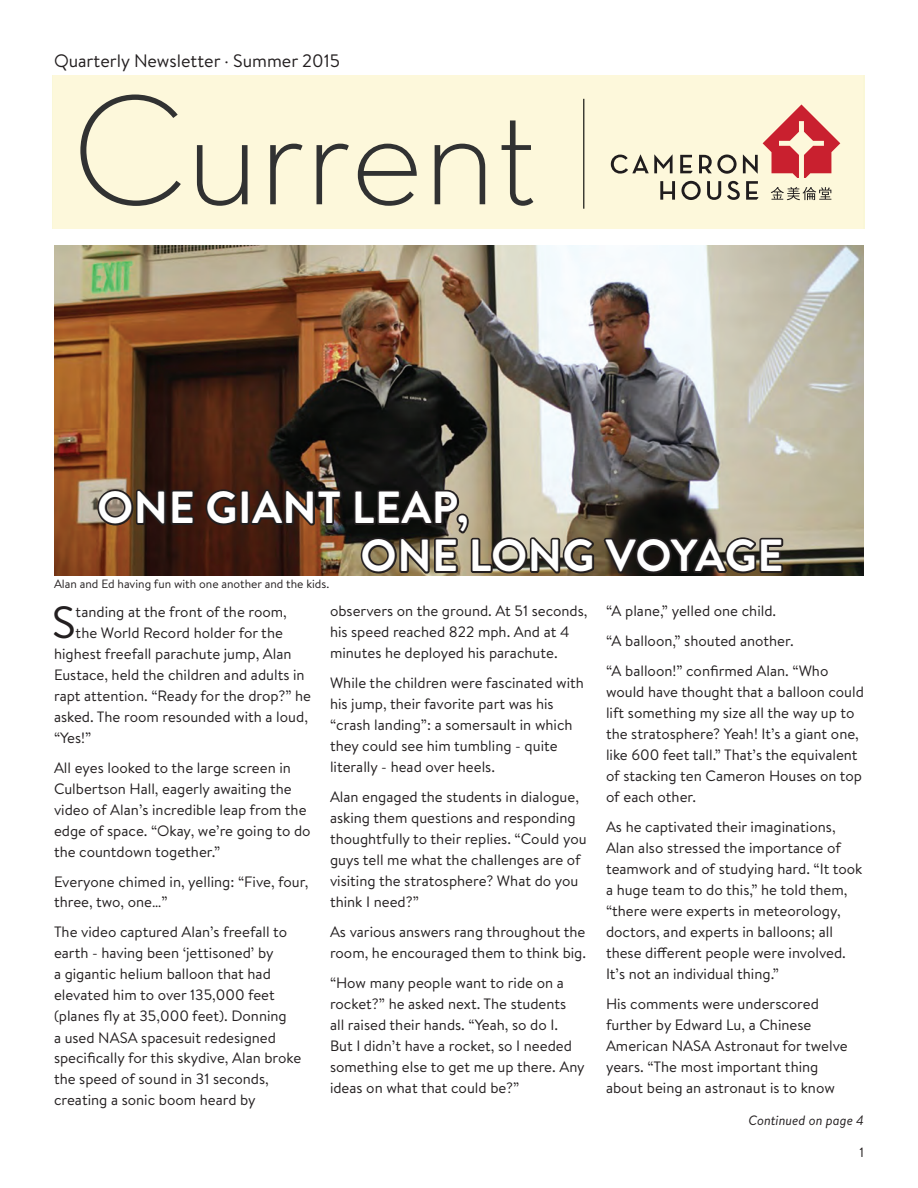
<style>
.page{position:relative;width:918px;height:1188px;background:#fff}
.page>*{position:absolute;margin:0;border:0;box-sizing:border-box;transform-origin:0 0}
.t1{font:700 45px/48px "Brandon Text";letter-spacing:.01em;color:#fff}
.t2{font:45px "Brandon Text";color:#231f20}
.t3{font:18px "Brandon Text";color:#231f20}
.t4{font:15px/21px "Brandon Text";color:#231f20}
.t5{font:italic 13.5px "Brandon Text";color:#231f20}
.t6{font:13.5px "Brandon Text";color:#231f20}
.t7{font:12px "Brandon Text";color:#231f20}
</style>
<div class="page">
<div style="left:53px;top:76px;width:810px;height:153px;background:#fdf8db"></div>
<hr style="left:583px;top:99px;width:1px;height:110px;background:#040503">
<svg style="left:80px;top:95px;width:101px;height:111px"></svg>
<svg style="left:197px;top:145px;width:51px;height:61px"></svg>
<svg style="left:270px;top:144px;width:33px;height:60px"></svg>
<svg style="left:317px;top:144px;width:32px;height:60px"></svg>
<svg style="left:358px;top:144px;width:59px;height:62px"></svg>
<svg style="left:435px;top:144px;width:50px;height:60px"></svg>
<svg style="left:502px;top:120px;width:31px;height:86px"></svg>
<svg style="left:611px;top:104px;width:229px;height:96px"></svg>
<img style="left:54px;top:245px;width:810px;height:331px">
<svg style="left:95px;top:487px;width:101px;height:40px"></svg>
<svg style="left:204px;top:487px;width:36px;height:40px"></svg>
<div style="left:240px;top:490px;width:10px;height:35px;border:4px solid #231f20"></div>
<svg style="left:247px;top:487px;width:97px;height:41px"></svg>
<svg style="left:352px;top:487px;width:433px;height:89px"></svg>
<p class="t3" style="left:54px;top:48px;width:288px">Quarterly Newsletter · Summer 2015</p>
<h1 class="t1" style="left:361px;top:483px;width:165px;text-indent:-263px">ONE GIANT LEAP,<br>ONE LONG</h1>
<p class="t7" style="left:54px;top:576px;width:277px">Alan and Ed having fun with one another and the kids.</p>
<h1 class="t2" style="left:52px;top:591px;width:25px">S</h1>
<p class="t4" style="left:76px;top:600px;width:213px">tanding at the front of the room,</p>
<p class="t4" style="left:76px;top:621px;width:209px">the World Record holder for the</p>
<p class="t4" style="left:54px;top:642px;width:239px">highest freefall parachute jump, Alan</p>
<p class="t4" style="left:54px;top:663px;width:252px">Eustace, held the children and adults in</p>
<p class="t4" style="left:54px;top:684px;width:259px">rapt attention. “Ready for the drop?” he</p>
<p class="t4" style="left:54px;top:705px;width:256px">asked. The room resounded with a loud,</p>
<p class="t4" style="left:54px;top:726px;width:39px">“Yes!”</p>
<p class="t4" style="left:54px;top:756px;width:258px">All eyes looked to the large screen in Culbertson Hall, eagerly awaiting the video of Alan’s incredible leap from the edge of space. “Okay, we’re going to do the countdown together.”</p>
<p class="t4" style="left:54px;top:870px;width:256px">Everyone chimed in, yelling: “Five, four, three, two, one…”</p>
<p class="t4" style="left:54px;top:921px;width:249px">The video captured Alan’s freefall to earth - having been ‘jettisoned’ by<br>a gigantic helium balloon that had elevated him to over 135,000 feet (planes fly at 35,000 feet). Donning<br>a used NASA spacesuit redesigned specifically for this skydive, Alan broke the speed of sound in 31 seconds, creating a sonic boom heard by</p>
<p class="t4" style="left:330px;top:600px;width:259px">observers on the ground. At 51 seconds, his speed reached 822 mph. And at 4 minutes he deployed his parachute.</p>
<p class="t4" style="left:330px;top:672px;width:255px">While the children were fascinated with his jump, their favorite part was his “crash landing”: a somersault in which they could see him tumbling - quite literally - head over heels.</p>
<p class="t4" style="left:330px;top:786px;width:258px">Alan engaged the students in dialogue, asking them questions and responding thoughtfully to their replies. “Could you guys tell me what the challenges are of visiting the stratosphere? What do you think I need?”</p>
<p class="t4" style="left:330px;top:921px;width:258px">As various answers rang throughout the room, he encouraged them to think big.</p>
<p class="t4" style="left:330px;top:972px;width:256px">“How many people want to ride on a rocket?” he asked next. The students<br>all raised their hands. “Yeah, so do I.<br>But I didn’t have a rocket, so I needed something else to get me up there. Any ideas on what that could be?”</p>
<h1 class="t1" style="left:606px;top:531px;width:101px">VOYAGE</h1>
<p class="t4" style="left:606px;top:596px;width:224px;line-height:30px">“A plane,” yelled one child.<br>“A balloon,” shouted another.<br>“A balloon!” confirmed Alan. “Who</p>
<p class="t4" style="left:606px;top:681px;width:260px">would have thought that a balloon could lift something my size all the way up to the stratosphere? Yeah! It’s a giant one, like 600 feet tall.” That’s the equivalent of stacking ten Cameron Houses on top of each other.</p>
<p class="t4" style="left:606px;top:816px;width:258px">As he captivated their imaginations, Alan also stressed the importance of teamwork and of studying hard. “It took a huge team to do this,” he told them, “there were experts in meteorology, doctors, and experts in balloons; all these different people were involved.<br>It’s not an individual thing.”</p>
<p class="t4" style="left:606px;top:993px;width:243px">His comments were underscored further by Edward Lu, a Chinese<br>American NASA Astronaut for twelve years. “The most important thing about being an astronaut is to know</p>
<p class="t5" style="left:748px;top:1111px;width:117px">Continued on page 4</p>
<p class="t6" style="left:859px;top:1143px;width:6px">1</p>
</div>
